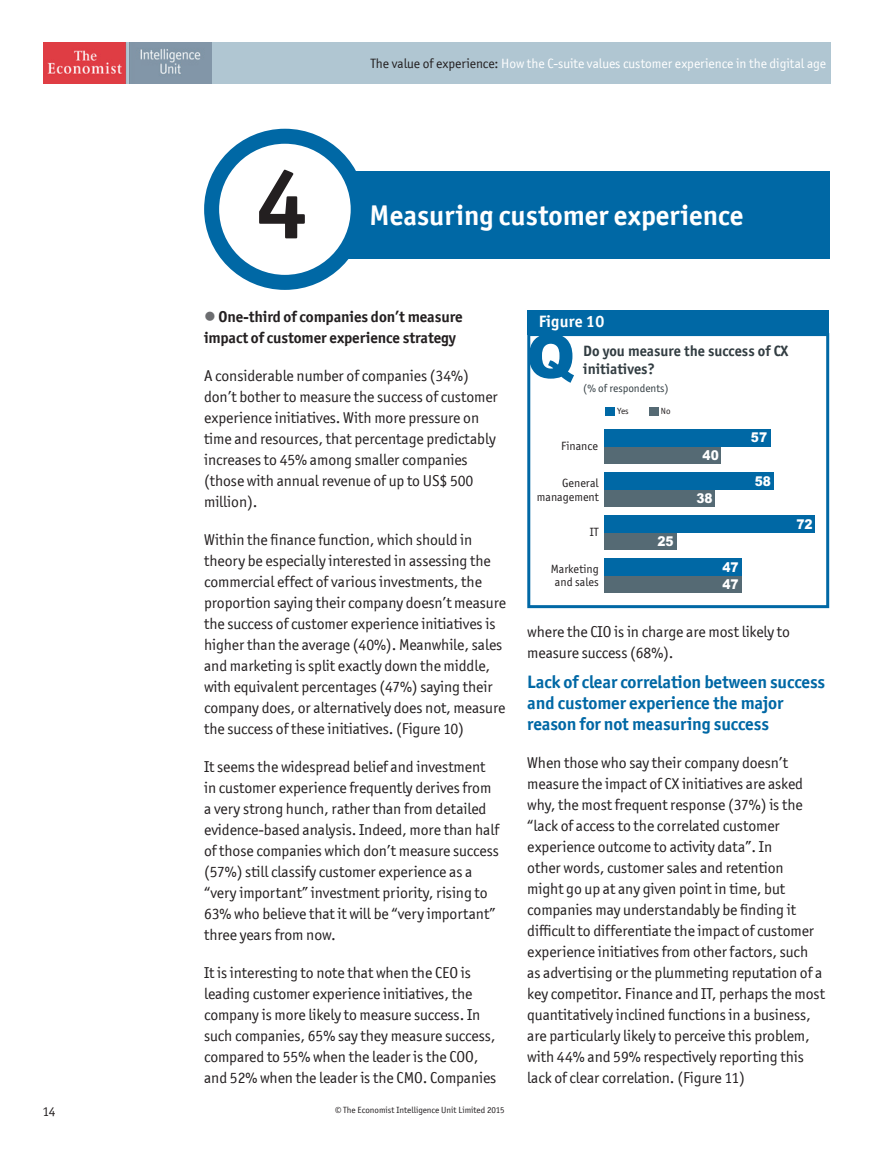
<style>
.page{position:relative;width:893px;height:1149px;background:#fff}
.page>*{position:absolute;margin:0;border:0;box-sizing:border-box;transform-origin:0 0}
.t1{font:700 97.5px "Officina San ITC";color:#231f20}
.t2{font:700 28.5px "Officina San ITC";color:#fff}
.t3{font:700 18px/21px "Officina San ITC";letter-spacing:-.005em;color:#0068a5}
.t4{font:700 16.5px "Officina San ITC";letter-spacing:.01em;color:#fff}
.t5{font:15.75px/21px "Officina San ITC";letter-spacing:-.005em;color:#231f20}
.t6{font:700 15.75px/21px "Officina San ITC";letter-spacing:-.005em;color:#231f20}
.t7{font:700 15px/18px "Officina San ITC";color:#323d42}
.t8{font:13.5px "Officina San ITC";letter-spacing:-.005em;color:#fff}
.t9{font:900 13.5px/17.2px "Arial";color:#fff;scale:.9 1}
.t10{font:13.5px "Officina San ITC";color:#231f20}
.t11{font:12px/13.5px "Officina San ITC";color:#231f20;text-align:right}
.t12{font:11.25px "Officina San ITC";color:#323d42}
.t13{font:9px "Officina San ITC";color:#231f20}
.s1{color:#231f20}
.s2{color:#6c6d70}
</style>
<div class="page">
<div style="left:43px;top:43px;width:787px;height:41px;background:#b0c6d2"></div>
<img style="left:43px;top:43px;width:169px;height:41px">
<div style="left:259px;top:171px;width:570px;height:88px;background:#0068a5"></div>
<div style="left:212px;top:136px;width:146px;height:146px;background:#fff;border-radius:50%"></div>
<div style="left:204px;top:129px;width:162px;height:161px;border:15px solid #0068a5;border-radius:50%"></div>
<svg style="left:527px;top:334px;width:302px;height:274px"></svg>
<div style="left:527px;top:309px;width:302px;height:25px;background:#0068a5"></div>
<div style="left:605px;top:406px;width:10px;height:9px;background:#0068a5"></div>
<div style="left:649px;top:406px;width:9px;height:9px;background:#556a74"></div>
<div style="left:604px;top:446px;width:117px;height:17px;background:#556a74"></div>
<div style="left:604px;top:489px;width:111px;height:17px;background:#556a74"></div>
<div style="left:604px;top:532px;width:73px;height:17px;background:#556a74"></div>
<div style="left:604px;top:575px;width:137px;height:17px;background:#556a74"></div>
<div style="left:604px;top:429px;width:166px;height:17px;background:#0068a5"></div>
<div style="left:604px;top:472px;width:169px;height:17px;background:#0068a5"></div>
<div style="left:604px;top:515px;width:210px;height:17px;background:#0068a5"></div>
<div style="left:604px;top:558px;width:137px;height:17px;background:#0068a5"></div>
<svg style="left:529px;top:334px;width:45px;height:49px"></svg>
<h1 class="t1" style="left:256px;top:143px;width:54px">4</h1>
<p class="t8" style="left:370px;top:56px;width:457px"><span class="s1">The value of experience:</span> How the C-suite values customer experience in the digital age</p>
<h2 class="t2" style="left:370px;top:198px;width:375px">Measuring customer experience</h2>
<p class="t6" style="left:204px;top:305px;width:260px"><span class="s2">●</span> One-third of companies don’t measure impact of customer experience strategy</p>
<p class="t5" style="left:204px;top:365px;width:295px">A considerable number of companies (34%) don’t bother to measure the success of customer experience initiatives. With more pressure on time and resources, that percentage predictably increases to 45% among smaller companies (those with annual revenue of up to US$ 500 million).</p>
<p class="t5" style="left:204px;top:529px;width:303px">Within the finance function, which should in theory be especially interested in assessing the commercial effect of various investments, the proportion saying their company doesn’t measure the success of customer experience initiatives is higher than the average (40%). Meanwhile, sales and marketing is split exactly down the middle, with equivalent percentages (47%) saying their company does, or alternatively does not, measure the success of these initiatives. (Figure 10)</p>
<p class="t5" style="left:204px;top:756px;width:296px">It seems the widespread belief and investment in customer experience frequently derives from a very strong hunch, rather than from detailed evidence-based analysis. Indeed, more than half of those companies which don’t measure success (57%) still classify customer experience as a “very important” investment priority, rising to 63% who believe that it will be “very important” three years from now.</p>
<p class="t5" style="left:204px;top:961px;width:294px">It is interesting to note that when the CEO is leading customer experience initiatives, the company is more likely to measure success. In such companies, 65% say they measure success, compared to 55% when the leader is the COO, and 52% when the leader is the CMO. Companies</p>
<p class="t10" style="left:43px;top:1103px;width:15px">14</p>
<p class="t13" style="left:335px;top:1104px;width:171px">© The Economist Intelligence Unit Limited 2015</p>
<p class="t4" style="left:539px;top:311px;width:67px">Figure 10</p>
<p class="t7" style="left:583px;top:341px;width:207px">Do you measure the success of CX initiatives?</p>
<p class="t12" style="left:583px;top:381px;width:87px">(% of respondents)</p>
<p class="t11" style="left:561px;top:439px;width:38px">Finance</p>
<p class="t11" style="left:537px;top:476px;width:64px">General management</p>
<p class="t11" style="left:590px;top:525px;width:10px">IT</p>
<p class="t11" style="left:551px;top:561px;width:49px;text-align:center">Marketing and sales</p>
<p class="t13" style="left:617px;top:406px;width:13px">Yes</p>
<p class="t13" style="left:661px;top:406px;width:11px">No</p>
<p class="t9" style="left:657px;top:532px;width:20px">25</p>
<p class="t9" style="left:703px;top:446px;width:20px">40</p>
<p class="t9" style="left:696px;top:489px;width:20px">38</p>
<p class="t9" style="left:751px;top:428px;width:20px">57</p>
<p class="t9" style="left:755px;top:472px;width:20px">58</p>
<p class="t9" style="left:722px;top:557px;width:20px">47<br>47</p>
<p class="t9" style="left:796px;top:515px;width:20px">72</p>
<p class="t5" style="left:527px;top:620px;width:264px">where the CIO is in charge are most likely to measure success (68%).</p>
<p class="t3" style="left:527px;top:670px;width:300px">Lack of clear correlation between success and customer experience the major reason for not measuring success</p>
<p class="t5" style="left:527px;top:751px;width:299px">When those who say their company doesn’t measure the impact of CX initiatives are asked why, the most frequent response (37%) is the “lack of access to the correlated customer experience outcome to activity data”. In<br>other words, customer sales and retention<br>might go up at any given point in time, but companies may understandably be finding it difficult to differentiate the impact of customer experience initiatives from other factors, such as advertising or the plummeting reputation of a key competitor. Finance and IT, perhaps the most quantitatively inclined functions in a business, are particularly likely to perceive this problem, with 44% and 59% respectively reporting this lack of clear correlation. (Figure 11)</p>
</div>
